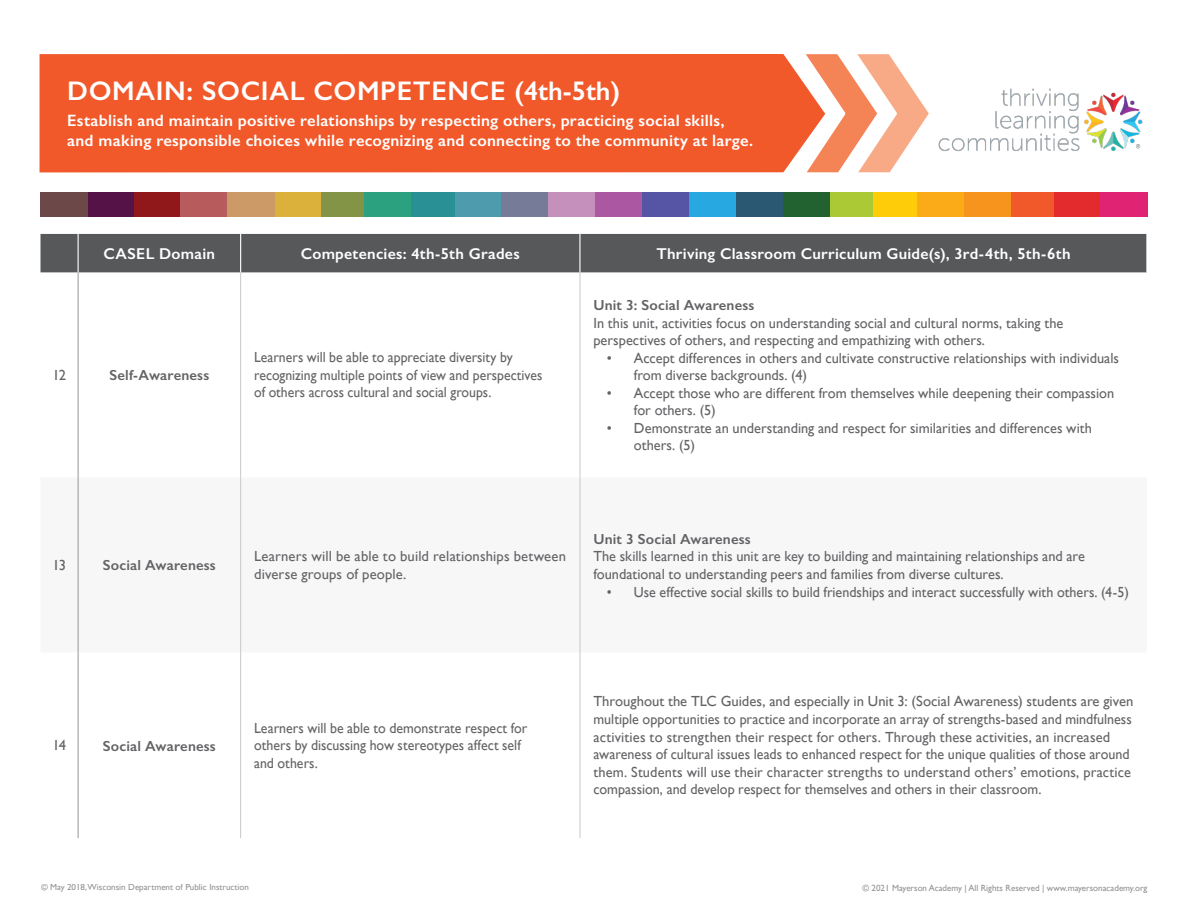
<style>
.page{position:relative;width:1188px;height:918px;background:#fff}
.page>*{position:absolute;margin:0;border:0;box-sizing:border-box;transform-origin:0 0}
.t1{font:600 27px "Gill Sans";letter-spacing:.025em;color:#fff}
.Standard_copy{font:600 16.5px/19.8px "Gill Sans";letter-spacing:.015em;color:#fff}
.Standard_copy-2{font:600 15.75px "Gill Sans";letter-spacing:.02em;color:#fff}
.Standard_copy-3{font:14.7px/17.5px "Gill Sans";color:#636366}
.Standard_copy-4{font:14.7px/17.5px "Gill Sans";color:#636366;scale:.94 1}
.Standard_copy-5{font:14.7px/17.5px "Gill Sans";color:#636366;scale:.95 1}
.Standard_copy-6{font:600 14.7px "Gill Sans";letter-spacing:.01em;color:#636366}
.Standard_copy-7{font:14.7px "Gill Sans";color:#636366;scale:.96 1}
.t2{font:9px "Gill Sans";color:#636366}
</style>
<div class="page">
<div style="left:40px;top:234px;width:1106px;height:38px;background:#57585a"></div>
<hr style="left:240px;top:272px;width:1px;height:205px;background:#c7c8ca">
<hr style="left:580px;top:272px;width:1px;height:205px;background:#c7c8ca">
<hr style="left:240px;top:477px;width:1px;height:175px;background:#c7c8ca">
<hr style="left:580px;top:477px;width:1px;height:175px;background:#c7c8ca">
<hr style="left:240px;top:652px;width:1px;height:186px;background:#c7c8ca">
<hr style="left:580px;top:652px;width:1px;height:186px;background:#c7c8ca">
<hr style="left:78px;top:272px;width:1px;height:205px;background:#939598">
<hr style="left:78px;top:652px;width:1px;height:186px;background:#939598">
<hr style="left:78px;top:477px;width:1px;height:175px;background:#939598">
<hr style="left:78px;top:234px;width:1px;height:38px;background:#fff">
<hr style="left:240px;top:234px;width:1px;height:38px;background:#fff">
<hr style="left:579px;top:234px;width:2px;height:38px;background:#fff">
<div style="left:320px;top:192px;width:44px;height:24px;background:#839446"></div>
<div style="left:830px;top:192px;width:43px;height:24px;background:#aac934"></div>
<div style="left:873px;top:192px;width:44px;height:24px;background:#fecc08"></div>
<div style="left:1011px;top:192px;width:43px;height:24px;background:#f1592b"></div>
<div style="left:87px;top:192px;width:48px;height:24px;background:#541246"></div>
<div style="left:963px;top:192px;width:48px;height:24px;background:#f7941d"></div>
<div style="left:642px;top:192px;width:47px;height:24px;background:#5655a5"></div>
<div style="left:548px;top:192px;width:48px;height:24px;background:#c690bc"></div>
<div style="left:596px;top:192px;width:46px;height:24px;background:#ac57a1"></div>
<div style="left:410px;top:192px;width:46px;height:24px;background:#299096"></div>
<div style="left:917px;top:192px;width:46px;height:24px;background:#fbab18"></div>
<div style="left:274px;top:192px;width:46px;height:24px;background:#dcb13b"></div>
<div style="left:135px;top:192px;width:46px;height:24px;background:#90181b"></div>
<div style="left:181px;top:192px;width:46px;height:24px;background:#b85b5c"></div>
<div style="left:455px;top:192px;width:47px;height:24px;background:#4d9bad"></div>
<div style="left:1054px;top:192px;width:46px;height:24px;background:#e32b2d"></div>
<div style="left:227px;top:192px;width:47px;height:24px;background:#cc9a67"></div>
<div style="left:689px;top:192px;width:47px;height:24px;background:#28a8e0"></div>
<div style="left:40px;top:192px;width:48px;height:24px;background:#6c4848"></div>
<div style="left:736px;top:192px;width:47px;height:24px;background:#2a5772"></div>
<div style="left:364px;top:192px;width:46px;height:24px;background:#2ba17f"></div>
<div style="left:783px;top:192px;width:47px;height:24px;background:#226231"></div>
<div style="left:1100px;top:192px;width:48px;height:24px;background:#e12374"></div>
<div style="left:502px;top:192px;width:46px;height:24px;background:#767c98"></div>
<div style="left:40px;top:54px;width:766px;height:118px;background:#f1592b"></div>
<svg style="left:806px;top:54px;width:123px;height:118px"></svg>
<img style="left:938px;top:88px;width:205px;height:63px">
<p class="t1" style="left:67px;top:74px;width:555px">DOMAIN: SOCIAL COMPETENCE (4th-5th)</p>
<p class="Standard_copy" style="left:67px;top:111px;width:688px">Establish and maintain positive relationships by respecting others, practicing social skills, and making responsible choices while recognizing and connecting to the community at large.</p>
<p class="Standard_copy-2" style="left:104px;top:244px;width:113px">CASEL Domain</p>
<p class="Standard_copy-2" style="left:301px;top:244px;width:221px">Competencies: 4th-5th Grades</p>
<p class="Standard_copy-2" style="left:656px;top:244px;width:416px">Thriving Classroom Curriculum Guide(s), 3rd-4th, 5th-6th</p>
<p class="Standard_copy-3" style="left:52px;top:366px;width:15px">12</p>
<p class="Standard_copy-6" style="left:109px;top:366px;width:101px">Self-Awareness</p>
<p class="Standard_copy-4" style="left:254px;top:349px;width:308px">Learners will be able to appreciate diversity by recognizing multiple points of view and perspectives of others across cultural and social groups.</p>
<p class="Standard_copy-6" style="left:593px;top:296px;width:163px">Unit 3: Social Awareness</p>
<p class="Standard_copy-3" style="left:593px;top:314px;width:471px">In this unit, activities focus on understanding social and cultural norms, taking the perspectives of others, and respecting and empathizing with others.</p>
<p class="Standard_copy-3" style="left:634px;top:349px;width:487px;text-indent:-27px">• Accept differences in others and cultivate constructive relationships with individuals from diverse backgrounds. (4)</p>
<p class="Standard_copy-3" style="left:634px;top:384px;width:482px;text-indent:-27px">• Accept those who are different from themselves while deepening their compassion for others. (5)</p>
<p class="Standard_copy-3" style="left:634px;top:419px;width:459px;text-indent:-27px">• Demonstrate an understanding and respect for similarities and differences with others. (5)</p>
<p class="Standard_copy-3" style="left:52px;top:556px;width:15px">13</p>
<p class="Standard_copy-6" style="left:103px;top:556px;width:114px">Social Awareness</p>
<p class="Standard_copy-3" style="left:254px;top:547px;width:313px">Learners will be able to build relationships between diverse groups of people.</p>
<p class="Standard_copy-6" style="left:593px;top:530px;width:159px">Unit 3 Social Awareness</p>
<p class="Standard_copy-3" style="left:593px;top:548px;width:493px">The skills learned in this unit are key to building and maintaining relationships and are foundational to understanding peers and families from diverse cultures.</p>
<p class="Standard_copy-7" style="left:607px;top:583px;width:545px">• Use effective social skills to build friendships and interact successfully with others. (4-5)</p>
<p class="Standard_copy-3" style="left:52px;top:736px;width:15px">14</p>
<p class="Standard_copy-6" style="left:103px;top:737px;width:114px">Social Awareness</p>
<p class="Standard_copy-5" style="left:254px;top:719px;width:289px">Learners will be able to demonstrate respect for others by discussing how stereotypes affect self and others.</p>
<p class="Standard_copy-3" style="left:593px;top:693px;width:541px">Throughout the TLC Guides, and especially in Unit 3: (Social Awareness) students are given multiple opportunities to practice and incorporate an array of strengths-based and mindfulness activities to strengthen their respect for others. Through these activities, an increased awareness of cultural issues leads to enhanced respect for the unique qualities of those around them. Students will use their character strengths to understand others’ emotions, practice compassion, and develop respect for themselves and others in their classroom.</p>
<p class="t2" style="left:41px;top:882px;width:209px">© May 2018,Wisconsin Department of Public Instruction</p>
<p class="t2" style="left:862px;top:882px;width:287px">© 2021 Mayerson Academy | All Rights Reserved | www.mayersonacademy.org</p>
</div>
